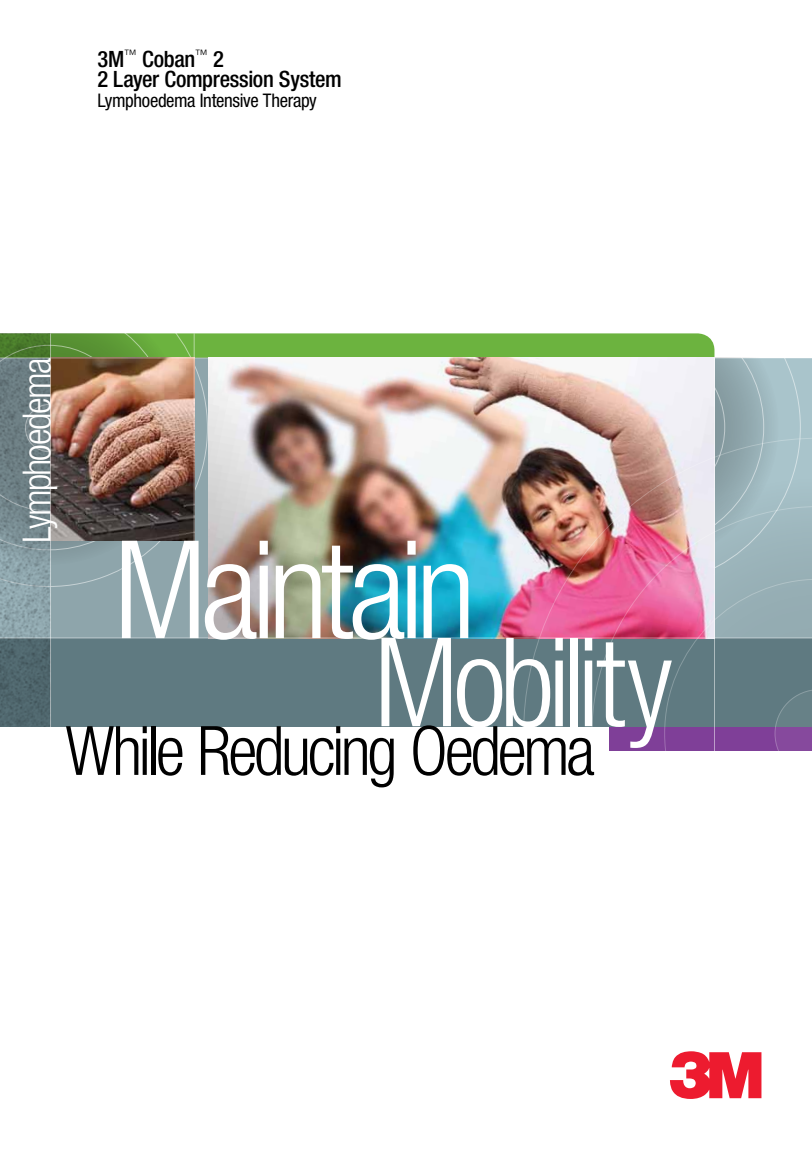
<style>
.page{position:relative;width:812px;height:1149px;background:#fff}
.page>*{position:absolute;margin:0;border:0;box-sizing:border-box;transform-origin:0 0}
.t1{font:300 condensed 136.25px "Helvetica Neue LT Std";letter-spacing:-.055em;color:#fff}
.t2{font:300 condensed 123.5px "Helvetica Neue LT Std";letter-spacing:-.05em;color:#fff}
.t3{font:300 condensed 68.12px "Helvetica Neue LT Std";letter-spacing:-.05em;color:#000}
.t4{font:300 condensed 38.88px "Helvetica Neue LT Std";letter-spacing:-.04em;color:#fff}
.t5{font:500 condensed 22.5px/20px "Helvetica Neue LT Std";letter-spacing:-.015em;color:#000}
.t6{font:condensed 18.75px "Helvetica Neue LT Std";letter-spacing:-.02em;color:#000}
</style>
<div class="page">
<svg style="left:670px;top:1051px;width:91px;height:47px"></svg>
<img style="left:0;top:333px;width:811px;height:417px">
<p class="t5" style="left:97px;top:48px;width:246px">3M<sup>™</sup> Coban<sup>™</sup> 2<br>2 Layer Compression System</p>
<p class="t6" style="left:97px;top:89px;width:221px">Lymphoedema Intensive Therapy</p>
<h3 class="t4" style="left:14px;top:542px;width:186px;rotate:-90deg">Lymphoedema</h3>
<h1 class="t1" style="left:113px;top:511px;width:364px">Maintain</h1>
<h2 class="t2" style="left:374px;top:611px;width:300px">Mobility</h2>
<h3 class="t3" style="left:65px;top:711px;width:531px">While Reducing Oedema</h3>
</div>
